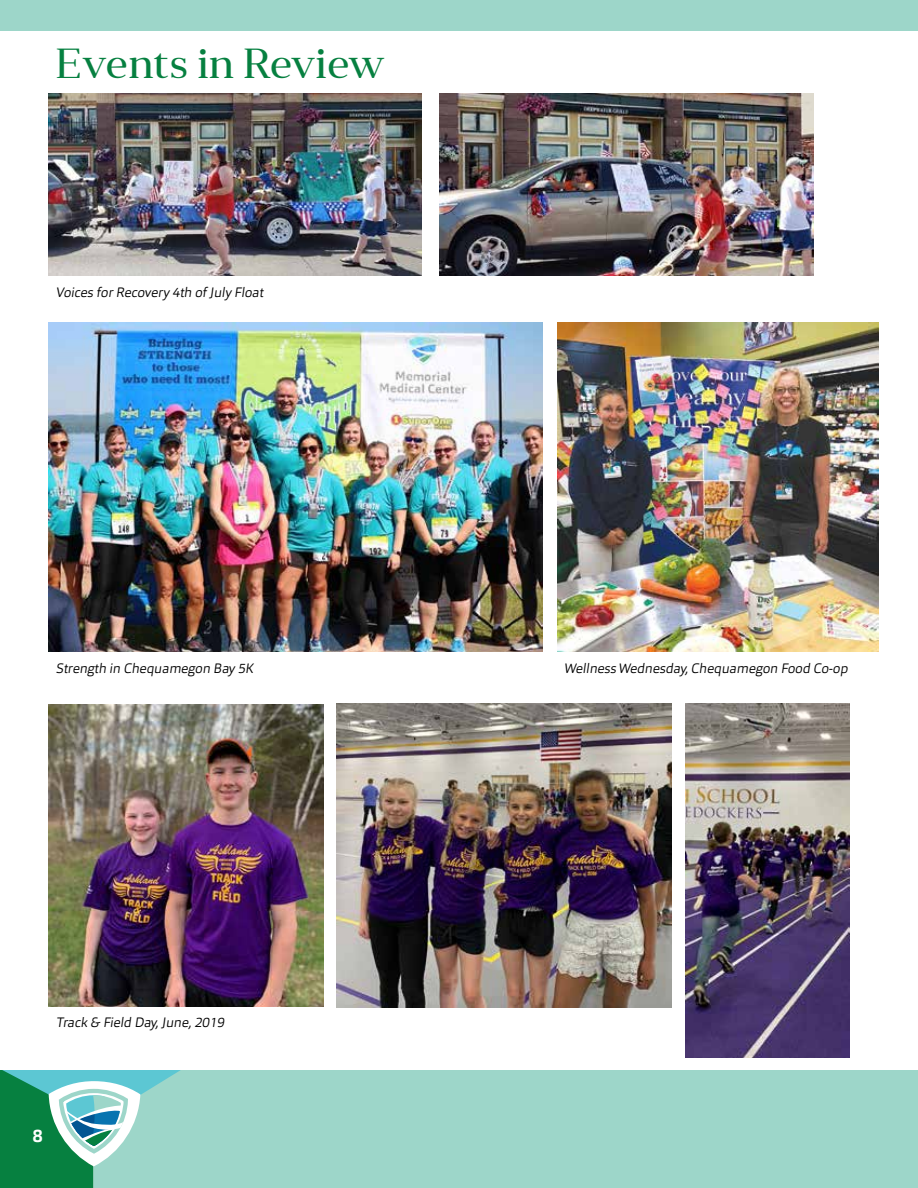
<style>
.page{position:relative;width:918px;height:1188px;background:#fff}
.page>*{position:absolute;margin:0;border:0;box-sizing:border-box;transform-origin:0 0}
.t1{font:42px "Anglecia Pro Title";color:#068040}
.t2{font:700 18px "Orgon";color:#fff}
.t3{font:300 13.5px "Orgon";color:#000}
</style>
<div class="page">
<div style="left:433px;top:992px;width:485px;height:196px;background:#9dd6c9"></div>
<div style="left:282px;top:1070px;width:151px;height:118px;background:#9dd6c9"></div>
<div style="left:0;top:22px;width:918px;height:1048px;background:#fff"></div>
<div style="left:0;top:0;width:918px;height:30px;background:#9dd6c9"></div>
<svg style="left:0;top:1070px;width:282px;height:118px;background:#7cc3af"></svg>
<img style="left:440px;top:94px;width:373px;height:181px">
<img style="left:49px;top:94px;width:373px;height:181px">
<img style="left:49px;top:322px;width:493px;height:329px">
<img style="left:49px;top:704px;width:275px;height:303px">
<img style="left:337px;top:703px;width:335px;height:305px">
<img style="left:686px;top:703px;width:163px;height:355px">
<img style="left:557px;top:322px;width:322px;height:329px">
<h1 class="t1" style="left:56px;top:36px;width:331px">Events in Review</h1>
<p class="t3" style="left:56px;top:284px;width:211px">Voices for Recovery 4th of July Float</p>
<p class="t3" style="left:56px;top:660px;width:201px">Strength in Chequamegon Bay 5K</p>
<p class="t3" style="left:564px;top:660px;width:288px">Wellness Wednesday,Chequamegon Food Co-op</p>
<p class="t3" style="left:56px;top:1014px;width:173px">Track &amp; Field Day,June,2019</p>
<h2 class="t2" style="left:32px;top:1125px;width:12px">8</h2>
</div>
